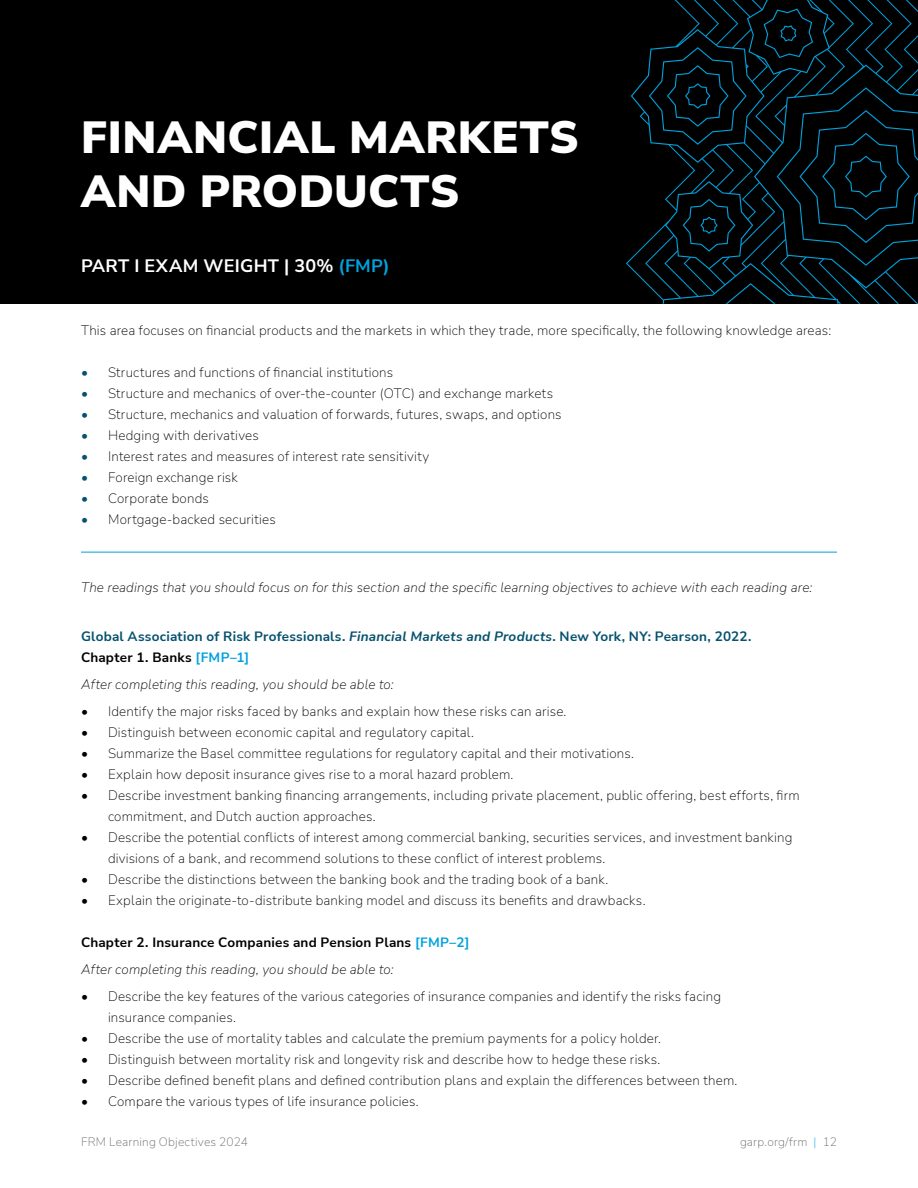
<style>
.page{position:relative;width:918px;height:1188px;background:#fff}
.page>*{position:absolute;margin:0;border:0;box-sizing:border-box;transform-origin:0 0}
.H1_Headlines{font:900 45px/54px "Nunito Sans";letter-spacing:.015em;color:#fff}
.H2b_Part_Subhead{font:700 18px "Nunito Sans";letter-spacing:.015em;color:#fff}
.Body_Text{font:200 13.5px/21px "Nunito Sans";letter-spacing:.01em;color:#000}
.Body_Italic{font:italic 200 13.5px "Nunito Sans";letter-spacing:.01em;color:#000}
.Citations{font:700 13.5px "Nunito Sans";letter-spacing:.015em;color:#05516e}
.Body_Bold{font:700 13.5px "Nunito Sans";letter-spacing:.015em;color:#000}
.t1{font:200 12px "Nunito Sans";letter-spacing:.015em;color:#666b6b}
.s1{color:#00a2dd}
.s2{font-weight:700;color:#05516e}
.s3{font-style:italic}
</style>
<div class="page">
<div style="left:0;top:0;width:918px;height:304px;background:#000"></div>
<svg style="left:626px;top:0;width:292px;height:304px"></svg>
<hr style="left:81px;top:552px;width:756px;height:1px;background:#00a2dd">
<p class="H1_Headlines" style="left:81px;top:109px;width:499px">FINANCIAL MARKETS<br>AND PRODUCTS</p>
<p class="H2b_Part_Subhead" style="left:81px;top:253px;width:310px">PART I EXAM WEIGHT | 30% <span class="s1">(FMP)</span></p>
<p class="Body_Text" style="left:81px;top:319px;width:752px">This area focuses on financial products and the markets in which they trade, more specifically, the following knowledge areas:</p>
<p class="Body_Text" style="left:81px;top:361px;width:314px"><span class="s2">•</span> Structures and functions of financial institutions</p>
<p class="Body_Text" style="left:81px;top:382px;width:474px"><span class="s2">•</span> Structure and mechanics of over-the-counter (OTC) and exchange markets</p>
<p class="Body_Text" style="left:81px;top:403px;width:482px"><span class="s2">•</span> Structure, mechanics and valuation of forwards, futures, swaps, and options</p>
<p class="Body_Text" style="left:81px;top:424px;width:179px"><span class="s2">•</span> Hedging with derivatives</p>
<p class="Body_Text" style="left:81px;top:445px;width:350px"><span class="s2">•</span> Interest rates and measures of interest rate sensitivity</p>
<p class="Body_Text" style="left:81px;top:466px;width:158px"><span class="s2">•</span> Foreign exchange risk</p>
<p class="Body_Text" style="left:81px;top:487px;width:129px"><span class="s2">•</span> Corporate bonds</p>
<p class="Body_Text" style="left:81px;top:508px;width:196px"><span class="s2">•</span> Mortgage-backed securities</p>
<p class="Body_Italic" style="left:81px;top:578px;width:733px">The readings that you should focus on for this section and the specific learning objectives to achieve with each reading are:</p>
<p class="Citations" style="left:81px;top:627px;width:672px">Global Association of Risk Professionals. <span class="s3">Financial Markets and Products</span>. New York, NY: Pearson, 2022.</p>
<p class="Body_Bold" style="left:81px;top:648px;width:170px">Chapter 1. Banks <span class="s1">[FMP–1]</span></p>
<p class="Body_Italic" style="left:81px;top:675px;width:314px">After completing this reading, you should be able to:</p>
<p class="Body_Text" style="left:81px;top:701px;width:487px">• Identify the major risks faced by banks and explain how these risks can arise.</p>
<p class="Body_Text" style="left:81px;top:722px;width:394px">• Distinguish between economic capital and regulatory capital.</p>
<p class="Body_Text" style="left:81px;top:743px;width:555px">• Summarize the Basel committee regulations for regulatory capital and their motivations.</p>
<p class="Body_Text" style="left:81px;top:764px;width:434px">• Explain how deposit insurance gives rise to a moral hazard problem.</p>
<p class="Body_Text" style="left:108px;top:785px;width:693px;text-indent:-27px">• Describe investment banking financing arrangements, including private placement, public offering, best efforts, firm commitment, and Dutch auction approaches.</p>
<p class="Body_Text" style="left:108px;top:827px;width:686px;text-indent:-27px">• Describe the potential conflicts of interest among commercial banking, securities services, and investment banking divisions of a bank, and recommend solutions to these conflict of interest problems.</p>
<p class="Body_Text" style="left:81px;top:869px;width:529px">• Describe the distinctions between the banking book and the trading book of a bank.</p>
<p class="Body_Text" style="left:81px;top:890px;width:566px">• Explain the originate-to-distribute banking model and discuss its benefits and drawbacks.</p>
<p class="Body_Bold" style="left:81px;top:933px;width:390px">Chapter 2. Insurance Companies and Pension Plans <span class="s1">[FMP–2]</span></p>
<p class="Body_Italic" style="left:81px;top:960px;width:314px">After completing this reading, you should be able to:</p>
<p class="Body_Text" style="left:108px;top:986px;width:615px;text-indent:-27px">• Describe the key features of the various categories of insurance companies and identify the risks facing insurance companies.</p>
<p class="Body_Text" style="left:81px;top:1028px;width:581px">• Describe the use of mortality tables and calculate the premium payments for a policy holder.</p>
<p class="Body_Text" style="left:81px;top:1049px;width:581px">• Distinguish between mortality risk and longevity risk and describe how to hedge these risks.</p>
<p class="Body_Text" style="left:81px;top:1070px;width:658px">• Describe defined benefit plans and defined contribution plans and explain the differences between them.</p>
<p class="Body_Text" style="left:81px;top:1091px;width:339px">• Compare the various types of life insurance policies.</p>
<p class="t1" style="left:81px;top:1134px;width:168px">FRM Learning Objectives 2024</p>
<p class="t1" style="left:740px;top:1134px;width:98px">garp.org/frm <span class="s1">|</span> 12</p>
</div>
